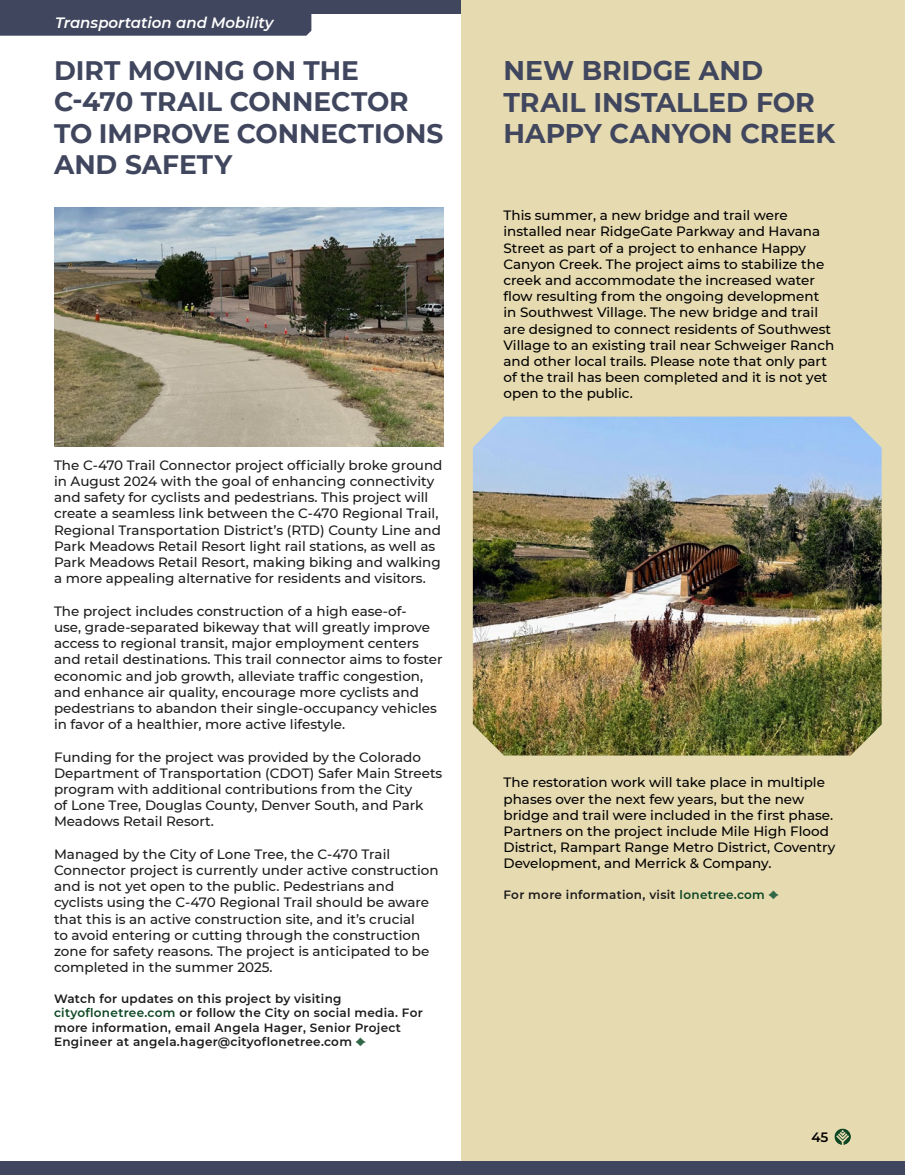
<style>
.page{position:relative;width:905px;height:1175px;background:#fff}
.page>*{position:absolute;margin:0;border:0;box-sizing:border-box;transform-origin:0 0}
.t1{font:700 27px/31.5px "Montserrat";color:#40465d}
.t2{font:700 26.7px/31.5px "Montserrat";color:#40465d}
.t3{font:italic 600 15px "Montserrat";color:#fff}
.t4{font:500 13.5px/16.2px "Montserrat";color:#1c1c1c}
.t5{font:500 13.5px/16.2px "Montserrat";color:#000}
.t6{font:600 13.5px "Montserrat";color:#000}
.t7{font:600 12px/14.4px "Montserrat";letter-spacing:.025em;color:#1c1c1c}
.s1{color:#0b4622}
.s2{color:#326848}
</style>
<div class="page">
<div style="left:0;top:0;width:904px;height:14px;background:#40465d"></div>
<div style="left:461px;top:0;width:443px;height:1174px;background:#e6dab1"></div>
<div style="left:0;top:1161px;width:904px;height:13px;background:#40465d"></div>
<img style="left:54px;top:207px;width:389px;height:239px">
<img style="left:473px;top:416px;width:409px;height:339px">
<div style="left:0;top:14px;width:311px;height:22px;background:#40465d"></div>
<svg style="left:834px;top:1128px;width:16px;height:17px"></svg>
<p class="t3" style="left:55px;top:12px;width:220px">Transportation and Mobility</p>
<h2 class="t2" style="left:54px;top:53px;width:391px">DIRT MOVING ON THE<br>C-470 TRAIL CONNECTOR<br>TO IMPROVE CONNECTIONS<br>AND SAFETY</h2>
<h1 class="t1" style="left:503px;top:53px;width:333px">NEW BRIDGE AND<br>TRAIL INSTALLED FOR<br>HAPPY CANYON CREEK</h1>
<p class="t4" style="left:54px;top:456px;width:390px">The C-470 Trail Connector project officially broke ground in August 2024 with the goal of enhancing connectivity and safety for cyclists and pedestrians. This project will create a seamless link between the C-470 Regional Trail, Regional Transportation District’s (RTD) County Line and Park Meadows Retail Resort light rail stations, as well as Park Meadows Retail Resort, making biking and walking a more appealing alternative for residents and visitors.</p>
<p class="t4" style="left:54px;top:602px;width:390px">The project includes construction of a high ease-of-<br>use, grade-separated bikeway that will greatly improve access to regional transit, major employment centers and retail destinations. This trail connector aims to foster economic and job growth, alleviate traffic congestion, and enhance air quality, encourage more cyclists and pedestrians to abandon their single-occupancy vehicles in favor of a healthier, more active lifestyle.</p>
<p class="t4" style="left:54px;top:748px;width:390px">Funding for the project was provided by the Colorado Department of Transportation (CDOT) Safer Main Streets program with additional contributions from the City<br>of Lone Tree, Douglas County, Denver South, and Park Meadows Retail Resort.</p>
<p class="t4" style="left:54px;top:845px;width:386px">Managed by the City of Lone Tree, the C-470 Trail Connector project is currently under active construction and is not yet open to the public. Pedestrians and cyclists using the C-470 Regional Trail should be aware that this is an active construction site, and it’s crucial<br>to avoid entering or cutting through the construction zone for safety reasons. The project is anticipated to be completed in the summer 2025.</p>
<p class="t7" style="left:54px;top:990px;width:370px">Watch for updates on this project by visiting <span class="s1">cityoflonetree.com</span> or follow the City on social media. For more information, email Angela Hager, Senior Project Engineer at angela.hager@cityoflonetree.com <span class="s2">◆</span></p>
<p class="t5" style="left:503px;top:207px;width:332px">This summer, a new bridge and trail were installed near RidgeGate Parkway and Havana Street as part of a project to enhance Happy Canyon Creek. The project aims to stabilize the creek and accommodate the increased water flow resulting from the ongoing development in Southwest Village. The new bridge and trail are designed to connect residents of Southwest Village to an existing trail near Schweiger Ranch and other local trails. Please note that only part of the trail has been completed and it is not yet open to the public.</p>
<p class="t5" style="left:503px;top:774px;width:333px">The restoration work will take place in multiple phases over the next few years, but the new bridge and trail were included in the first phase.<br>Partners on the project include Mile High Flood District, Rampart Range Metro District, Coventry Development, and Merrick &amp; Company.</p>
<p class="t7" style="left:503px;top:887px;width:276px">For more information, visit <span class="s1">lonetree.com</span> <span class="s2">◆</span></p>
<p class="t6" style="left:811px;top:1127px;width:19px">45</p>
</div>
